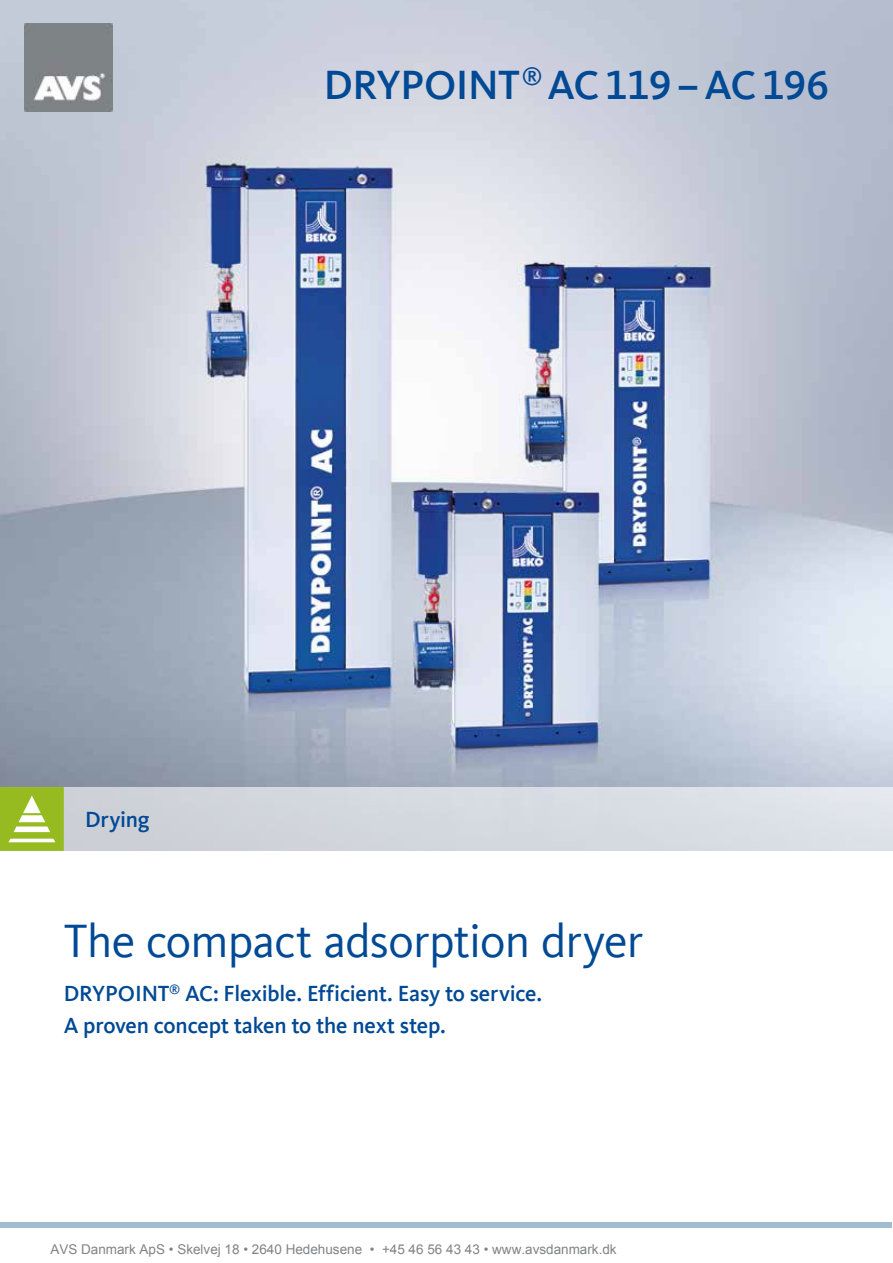
<style>
.page{position:relative;width:893px;height:1263px;background:#fff}
.page>*{position:absolute;margin:0;border:0;box-sizing:border-box;transform-origin:0 0}
.t1{font:48px "Kievit Offc Pro";letter-spacing:-.015em;color:#004994}
.t2{font:500 42px "Kievit Offc Pro";letter-spacing:-.01em;color:#004994}
.t3{font:500 22.5px/31.5px "Kievit Offc Pro";letter-spacing:-.01em;color:#004994}
.t4{font:13.5px "Arial";color:#828385}
</style>
<div class="page">
<img style="left:0;top:0;width:893px;height:851px">
<div style="left:0;top:787px;width:893px;height:63px;background:#d5d9e0"></div>
<svg style="left:0;top:787px;width:64px;height:64px;background:#a6c645"></svg>
<img style="left:25px;top:24px;width:88px;height:88px">
<h2 class="t2" style="left:324px;top:60px;width:507px">DRYPOINT<sup>®</sup> AC119–AC196</h2>
<p class="t3" style="left:85px;top:804px;width:66px">Drying</p>
<h1 class="t1" style="left:64px;top:912px;width:581px">The compact adsorption dryer</h1>
<p class="t3" style="left:64px;top:978px;width:480px">DRYPOINT<sup>®</sup> AC: Flexible. Efficient. Easy to service.<br>A proven concept taken to the next step.</p>
<p class="t4" style="left:50px;top:1241px;width:568px">AVS Danmark ApS • Skelvej 18 • 2640 Hedehusene • +45 46 56 43 43 • www.avsdanmark.dk</p>
</div>
